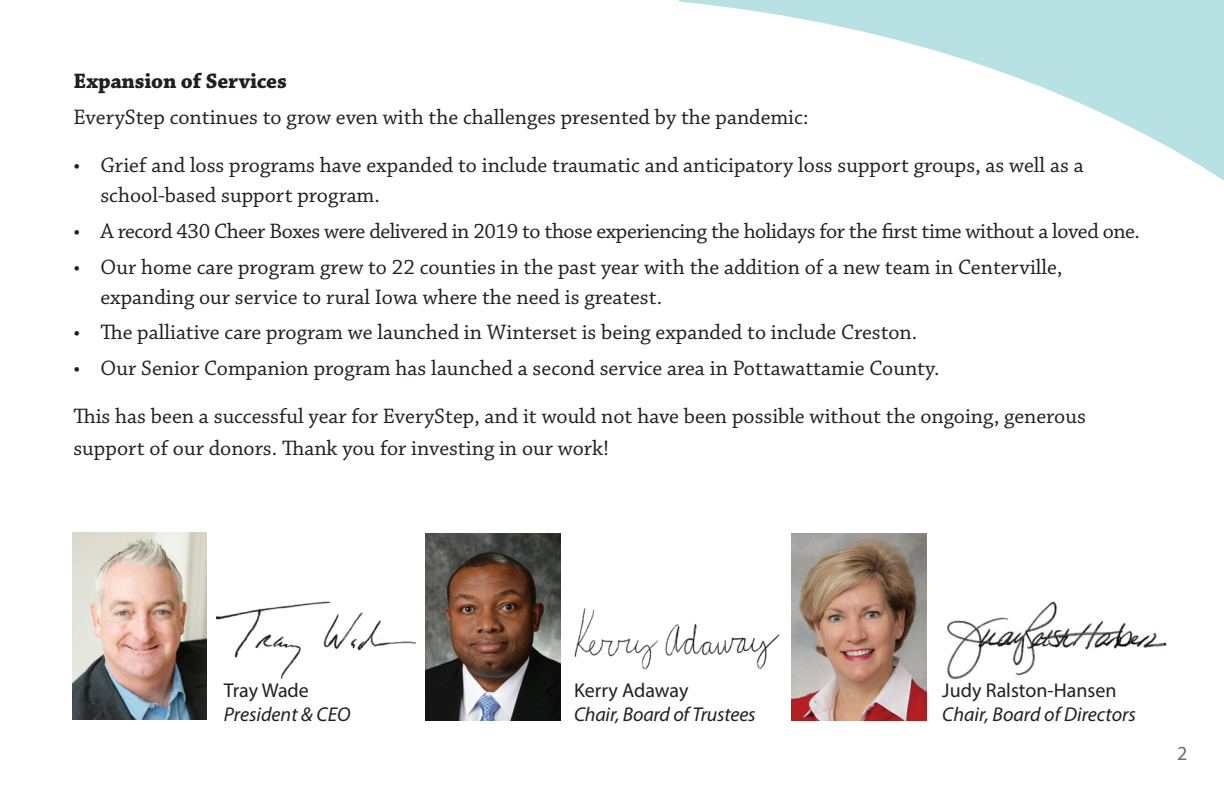
<style>
.page{position:relative;width:1224px;height:792px;background:#fff}
.page>*{position:absolute;margin:0;border:0;box-sizing:border-box;transform-origin:0 0}
.t1{font:22px/30px "Chaparral Pro";color:#231f20}
.t2{font:22px "Chaparral Pro";letter-spacing:-.02em;color:#231f20}
.t3{font:700 22px "Chaparral Pro";letter-spacing:-.01em;color:#231f20}
.t4{font:italic 20px/24px "Myriad Pro";color:#231f20}
.t5{font:20px "Myriad Pro";color:#231f20}
.t6{font:20px "Myriad Pro";color:#6c6d70}
.s1{font-style:normal}
</style>
<div class="page">
<img style="left:574px;top:608px;width:206px;height:62px">
<img style="left:947px;top:601px;width:220px;height:79px">
<img style="left:216px;top:601px;width:196px;height:79px">
<img style="left:72px;top:533px;width:135px;height:187px">
<img style="left:426px;top:534px;width:135px;height:187px">
<img style="left:791px;top:534px;width:135px;height:187px">
<svg style="left:679px;top:0;width:545px;height:181px"></svg>
<p class="t3" style="left:73px;top:68px;width:215px">Expansion of Services</p>
<p class="t1" style="left:73px;top:103px;width:737px">EveryStep continues to grow even with the challenges presented by the pandemic:</p>
<p class="t1" style="left:100px;top:151px;width:985px;text-indent:-27px">• Grief and loss programs have expanded to include traumatic and anticipatory loss support groups, as well as a school-based support program.</p>
<p class="t2" style="left:73px;top:219px;width:1068px">• A record 430 Cheer Boxes were delivered in 2019 to those experiencing the holidays for the first time without a loved one.</p>
<p class="t1" style="left:100px;top:252px;width:964px;text-indent:-27px">• Our home care program grew to 22 counties in the past year with the addition of a new team in Centerville, expanding our service to rural Iowa where the need is greatest.</p>
<p class="t1" style="left:73px;top:318px;width:845px">• The palliative care program we launched in Winterset is being expanded to include Creston.</p>
<p class="t1" style="left:73px;top:354px;width:868px">• Our Senior Companion program has launched a second service area in Pottawattamie County.</p>
<p class="t1" style="left:73px;top:401px;width:1014px;line-height:32px">This has been a successful year for EveryStep, and it would not have been possible without the ongoing, generous support of our donors. Thank you for investing in our work!</p>
<p class="t4" style="left:224px;top:678px;width:128px"><span class="s1">Tray Wade<br></span>President &amp; CEO</p>
<p class="t4" style="left:574px;top:678px;width:183px"><span class="s1">Kerry Adaway<br></span>Chair, Board of Trustees</p>
<p class="t5" style="left:942px;top:678px;width:176px">Judy Ralston-Hansen</p>
<p class="t4" style="left:942px;top:702px;width:195px">Chair, Board of Directors</p>
<p class="t6" style="left:1177px;top:741px;width:12px">2</p>
</div>
